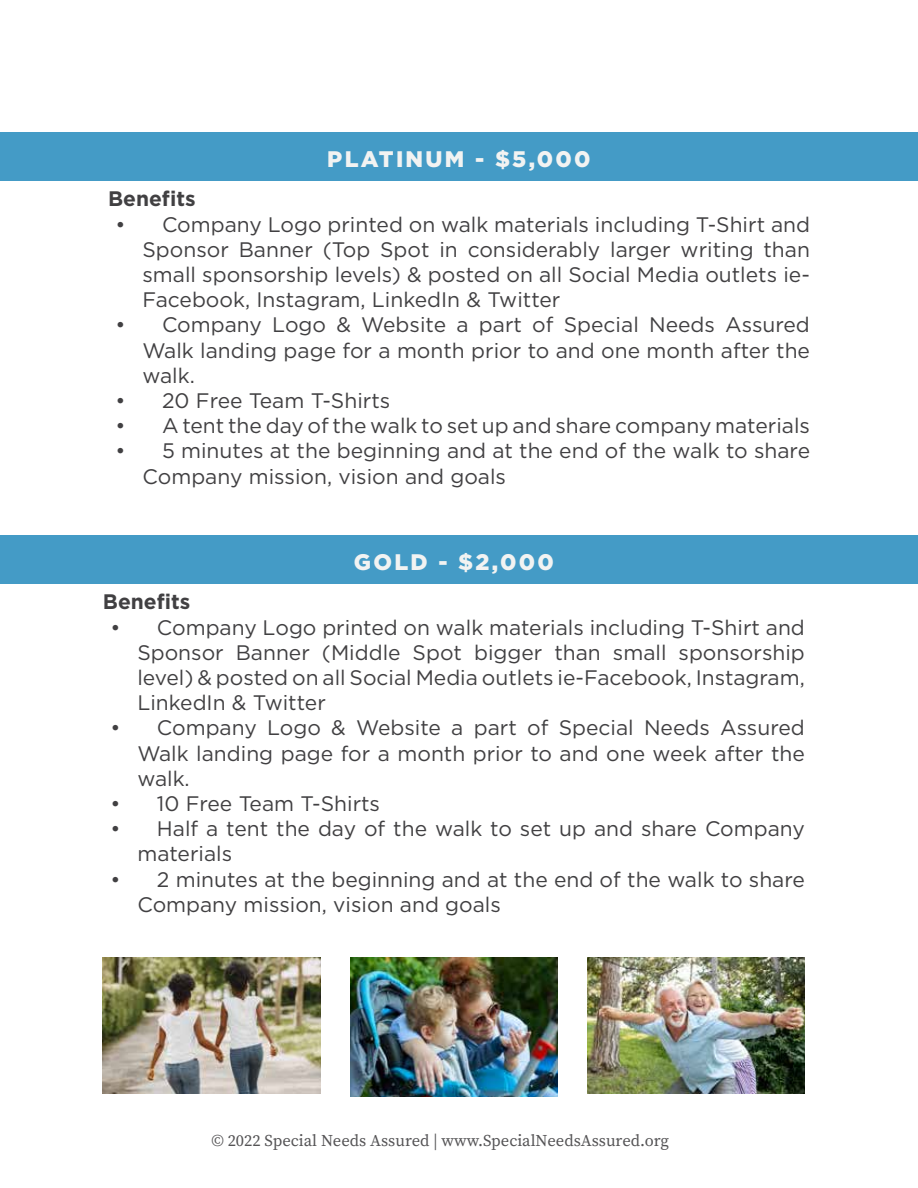
<style>
.page{position:relative;width:918px;height:1188px;background:#fff}
.page>*{position:absolute;margin:0;border:0;box-sizing:border-box;transform-origin:0 0}
.t1{font:900 22.5px "Gotham";letter-spacing:.1em;color:#f2f3f2}
.t2{font:21px/25.2px "Gotham";color:#414042;text-align:justify}
.t3{font:700 21px "Gotham";color:#414042}
.t4{font:16.5px "Source Serif Pro";color:#414042}
</style>
<div class="page">
<div style="left:0;top:132px;width:918px;height:49px;background:#449bc6"></div>
<div style="left:0;top:535px;width:918px;height:49px;background:#449bc6"></div>
<img style="left:350px;top:957px;width:208px;height:139px">
<img style="left:103px;top:958px;width:217px;height:135px">
<img style="left:587px;top:958px;width:218px;height:136px">
<p class="t1" style="left:327px;top:146px;width:265px">PLATINUM - $5,000</p>
<p class="t3" style="left:108px;top:187px;width:89px">Benefits</p>
<p class="t2" style="left:143px;top:211px;width:669px;text-indent:-27px">• Company Logo printed on walk materials including T-Shirt and Sponsor Banner (Top Spot in considerably larger writing than small sponsorship levels) &amp; posted on all Social Media outlets ie-Facebook, Instagram, LinkedIn &amp; Twitter</p>
<p class="t2" style="left:143px;top:312px;width:669px;text-indent:-27px">• Company Logo &amp; Website a part of Special Needs Assured Walk landing page for a month prior to and one month after the walk.</p>
<p class="t2" style="left:115px;top:388px;width:276px">• 20 Free Team T-Shirts</p>
<p class="t2" style="left:116px;top:413px;width:696px">• A tent the day of the walk to set up and share company materials</p>
<p class="t2" style="left:143px;top:438px;width:669px;text-indent:-27px">• 5 minutes at the beginning and at the end of the walk to share<br>Company mission, vision and goals</p>
<p class="t1" style="left:354px;top:549px;width:201px">GOLD - $2,000</p>
<p class="t3" style="left:103px;top:590px;width:89px">Benefits</p>
<p class="t2" style="left:137px;top:614px;width:669px;text-indent:-27px">• Company Logo printed on walk materials including T-Shirt and Sponsor Banner (Middle Spot bigger than small sponsorship level) &amp; posted on all Social Media outlets ie-Facebook, Instagram, LinkedIn &amp; Twitter</p>
<p class="t2" style="left:137px;top:715px;width:669px;text-indent:-27px">• Company Logo &amp; Website a part of Special Needs Assured Walk landing page for a month prior to and one week after the walk.</p>
<p class="t2" style="left:110px;top:791px;width:271px">• 10 Free Team T-Shirts</p>
<p class="t2" style="left:137px;top:816px;width:669px;text-indent:-27px">• Half a tent the day of the walk to set up and share Company materials</p>
<p class="t2" style="left:137px;top:866px;width:669px;text-indent:-27px">• 2 minutes at the beginning and at the end of the walk to share<br>Company mission, vision and goals</p>
<p class="t4" style="left:211px;top:1131px;width:459px">© 2022 Special Needs Assured | www.SpecialNeedsAssured.org</p>
</div>
